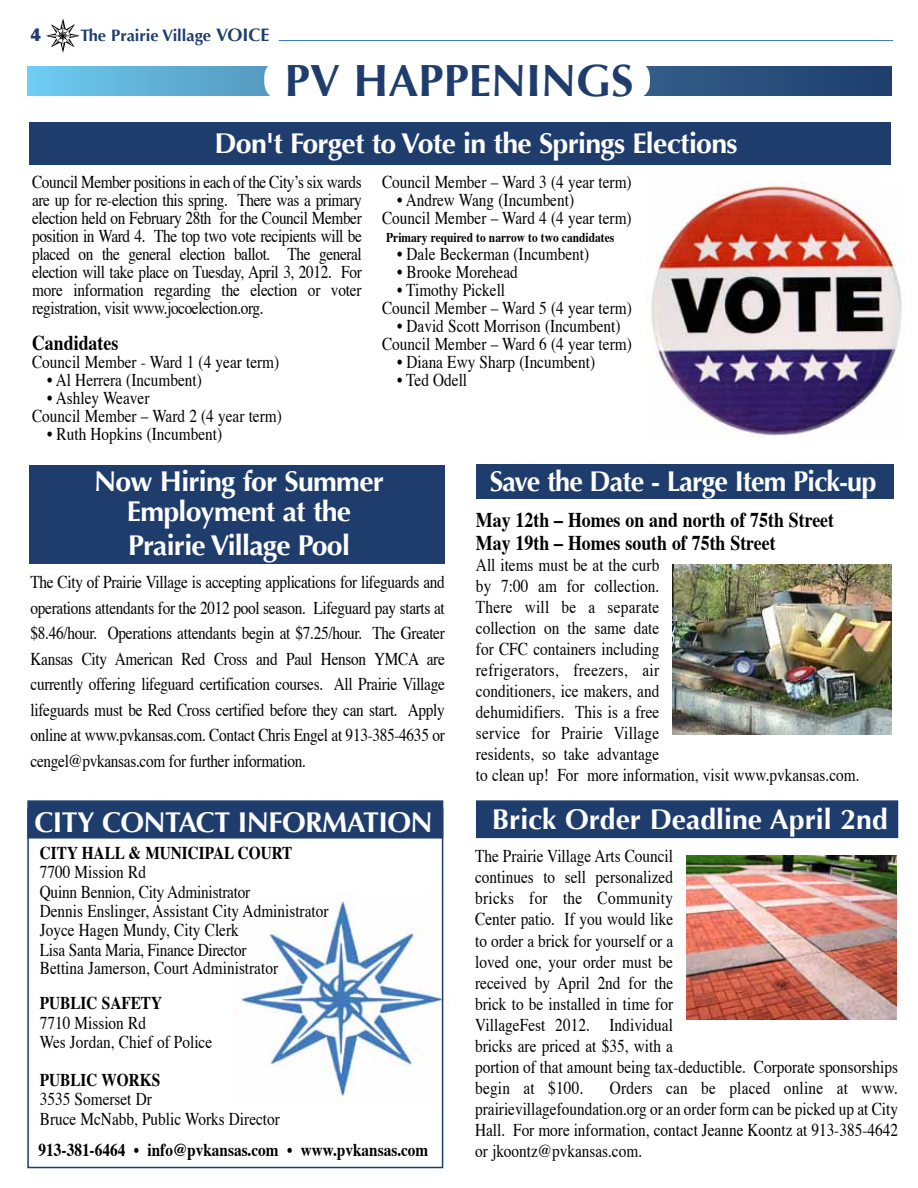
<style>
.page{position:relative;width:918px;height:1188px;background:#fff}
.page>*{position:absolute;margin:0;border:0;box-sizing:border-box;transform-origin:0 0}
.t1{font:700 45px "Optima";color:#1e3d6d}
.t2{font:700 28.5px/30px "Optima";letter-spacing:-.025em;color:#fff;text-align:center}
.t3{font:700 28.5px "Optima";letter-spacing:-.025em;color:#fff;scale:.95 1}
.t4{font:700 28.5px "Optima";color:#fff}
.t5{font:700 21px/22.5px "Times";color:#000;scale:.85 1}
.t6{font:18px/21px "Times";color:#000;scale:.85 1}
.t7{font:700 18px "Times";color:#000;scale:.85 1}
.t8{font:900 18px "Optima";color:#1e3d6d}
.t9{font:700 16.5px "Optima";color:#1e3d6d}
.t10{font:700 13.5px "Times";color:#000;scale:.85 1}
.s1{font-size:18px}
</style>
<div class="page">
<svg style="left:27px;top:66px;width:864px;height:29px;background:#4580a9"></svg>
<div style="left:264px;top:61px;width:386px;height:38px;background:#fff;border-radius:16px"></div>
<div style="left:30px;top:123px;width:861px;height:42px;background:#1e3d6d"></div>
<div style="left:476px;top:464px;width:417px;height:35px;background:#1e3d6d"></div>
<div style="left:29px;top:465px;width:416px;height:99px;background:#1e3d6d"></div>
<img style="left:241px;top:893px;width:203px;height:209px">
<div style="left:27px;top:800px;width:416px;height:39px;background:#1e3d6d;border:2px solid #1e3d6d"></div>
<div style="left:27px;top:808px;width:416px;height:360px;border:2px solid #1e3d6d"></div>
<img style="left:673px;top:565px;width:218px;height:170px">
<div style="left:476px;top:800px;width:422px;height:38px;background:#1e3d6d;border:2px solid #1e3d6d"></div>
<img style="left:46px;top:19px;width:33px;height:34px">
<hr style="left:279px;top:40px;width:614px;height:1px;background:#407cbd">
<img style="left:687px;top:856px;width:209px;height:163px">
<img style="left:647px;top:182px;width:255px;height:255px">
<p class="t8" style="left:31px;top:23px;width:12px">4</p>
<p class="t9" style="left:80px;top:25px;width:189px">The Prairie Village <span class="s1">VOI CE</span></p>
<h1 class="t1" style="left:285px;top:54px;width:97px">PV HAPPENIN</h1>
<h1 class="t1" style="left:576px;top:54px;width:56px">GS</h1>
<h2 class="t2" style="left:214px;top:129px;width:525px">Don't Forget to Vote in the Springs Elections</h2>
<p class="t6" style="left:32px;top:174px;width:389px;line-height:18px;text-align:justify">Council Member positions in each of the City’s six wards are up for re-election this spring. There was a primary election held on February 28th for the Council Member position in Ward 4. The top two vote recipients will be placed on the general election ballot. The general election will take place on Tuesday, April 3, 2012. For more information regarding the election or voter registration, visit www.jocoelection.org.</p>
<p class="t5" style="left:32px;top:332px;width:103px">Candidates</p>
<p class="t6" style="left:32px;top:352px;width:292px">Council Member - Ward 1 (4 year term)</p>
<p class="t6" style="left:47px;top:370px;width:184px">• Al Herrera (Incumbent)</p>
<p class="t6" style="left:32px;top:390px;width:295px;line-height:18px;text-indent:15px">• Ashley Weaver<br>Council Member – Ward 2 (4 year term)</p>
<p class="t6" style="left:47px;top:424px;width:208px">• Ruth Hopkins (Incumbent)</p>
<p class="t6" style="left:382px;top:172px;width:295px">Council Member – Ward 3 (4 year term)</p>
<p class="t6" style="left:382px;top:192px;width:295px;line-height:18px;text-indent:15px">• Andrew Wang (Incumbent)<br>Council Member – Ward 4 (4 year term)</p>
<p class="t10" style="left:386px;top:228px;width:270px">Primary required to narrow to two candidates</p>
<p class="t6" style="left:397px;top:244px;width:228px">• Dale Beckerman (Incumbent)</p>
<p class="t6" style="left:397px;top:262px;width:144px">• Brooke Morehead</p>
<p class="t6" style="left:382px;top:282px;width:295px;line-height:18px;text-indent:15px">• Timothy Pickell<br>Council Member – Ward 5 (4 year term)</p>
<p class="t6" style="left:382px;top:318px;width:295px;line-height:18px;text-align:center">• David Scott Morrison (Incumbent)<br>Council Member – Ward 6 (4 year term)</p>
<p class="t6" style="left:397px;top:352px;width:235px">• Diana Ewy Sharp (Incumbent)</p>
<p class="t6" style="left:397px;top:370px;width:84px">• Ted Odell</p>
<h2 class="t2" style="left:94px;top:467px;width:291px">Now H iring for Summer<br>Employment at the</h2>
<h2 class="t2" style="left:128px;top:531px;width:223px">Prairie Village Pool</h2>
<p class="t6" style="left:31px;top:570px;width:489px;line-height:25.5px;text-align:justify">The City of Prairie Village is accepting applications for lifeguards and operations attendants for the 2012 pool season. Lifeguard pay starts at $8.46/hour. Operations attendants begin at $7.25/hour. The Greater Kansas City American Red Cross and Paul Henson YMCA are currently offering lifeguard certification courses. All Prairie Village lifeguards must be Red Cross certified before they can start. Apply online at www.pvkansas.com. Contact Chris Engel at 913-385-4635 or cengel@pvkansas.com for further information.</p>
<h2 class="t2" style="left:34px;top:807px;width:33px">CITY</h2>
<h2 class="t2" style="left:102px;top:807px;width:39px">CONTA</h2>
<h2 class="t2" style="left:196px;top:807px;width:61px">CT INFORMATION</h2>
<p class="t7" style="left:40px;top:840px;width:299px">City Hall &amp; Municipal Court</p>
<p class="t6" style="left:40px;top:863px;width:341px;line-height:19.2px">7700 Mission Rd<br>Quinn Bennion, City Administrator<br>Dennis Enslinger, Assistant City Administrator Joyce Hagen Mundy, City Clerk<br>Lisa Santa Maria, Finance Director<br>Bettina Jamerson, Court Administrator</p>
<p class="t7" style="left:40px;top:991px;width:145px">Public Safety</p>
<p class="t6" style="left:40px;top:1014px;width:204px;line-height:19.5px">7710 Mission Rd<br>Wes Jordan, Chief of Police</p>
<p class="t7" style="left:40px;top:1068px;width:140px">Public Works</p>
<p class="t6" style="left:40px;top:1090px;width:284px;line-height:19.5px">3535 Somerset Dr<br>Bruce McNabb, Public Works Director</p>
<p class="t7" style="left:39px;top:1138px;width:460px">913-381-6464 • info@pvkansas.com • www.pvkansas.com</p>
<h2 class="t3" style="left:490px;top:465px;width:409px">Save the Date - Large I tem Pick-up</h2>
<p class="t5" style="left:476px;top:510px;width:423px">May 12th – Homes on and north of 75th Street<br>May 19th – Homes south of 75th Street</p>
<p class="t6" style="left:476px;top:555px;width:453px">All items must be at the curb<br>by 7:00 am for collection.<br>There will be a separate<br>collection on the same date<br>for CFC containers including<br>refrigerators, freezers, air<br>conditioners, ice makers, and<br>dehumidifiers. This is a free<br>service for Prairie Village<br>residents, so take advantage<br>to clean up! For more information, visit www.pvkansas.com.</p>
<h2 class="t4" style="left:492px;top:803px;width:398px">Brick Order Deadline April 2nd</h2>
<p class="t6" style="left:475px;top:847px;width:499px">The Prairie Village Arts Council<br>continues to sell personalized<br>bricks for the Community<br>Center patio. If you would like<br>to order a brick for yourself or a<br>loved one, your order must be<br>received by April 2nd for the<br>brick to be installed in time for<br>VillageFest 2012. Individual<br>bricks are priced at $35, with a<br>portion of that amount being tax-deductible. Corporate sponsorships begin at $100.</p>
<p class="t6" style="left:475px;top:1078px;width:499px;text-align:justify;text-indent:135px">Orders can be placed online at www. prairievillagefoundation.org or an order form can be picked up at City Hall. For more information, contact Jeanne Koontz at 913-385-4642 or jkoontz@pvkansas.com.</p>
</div>
